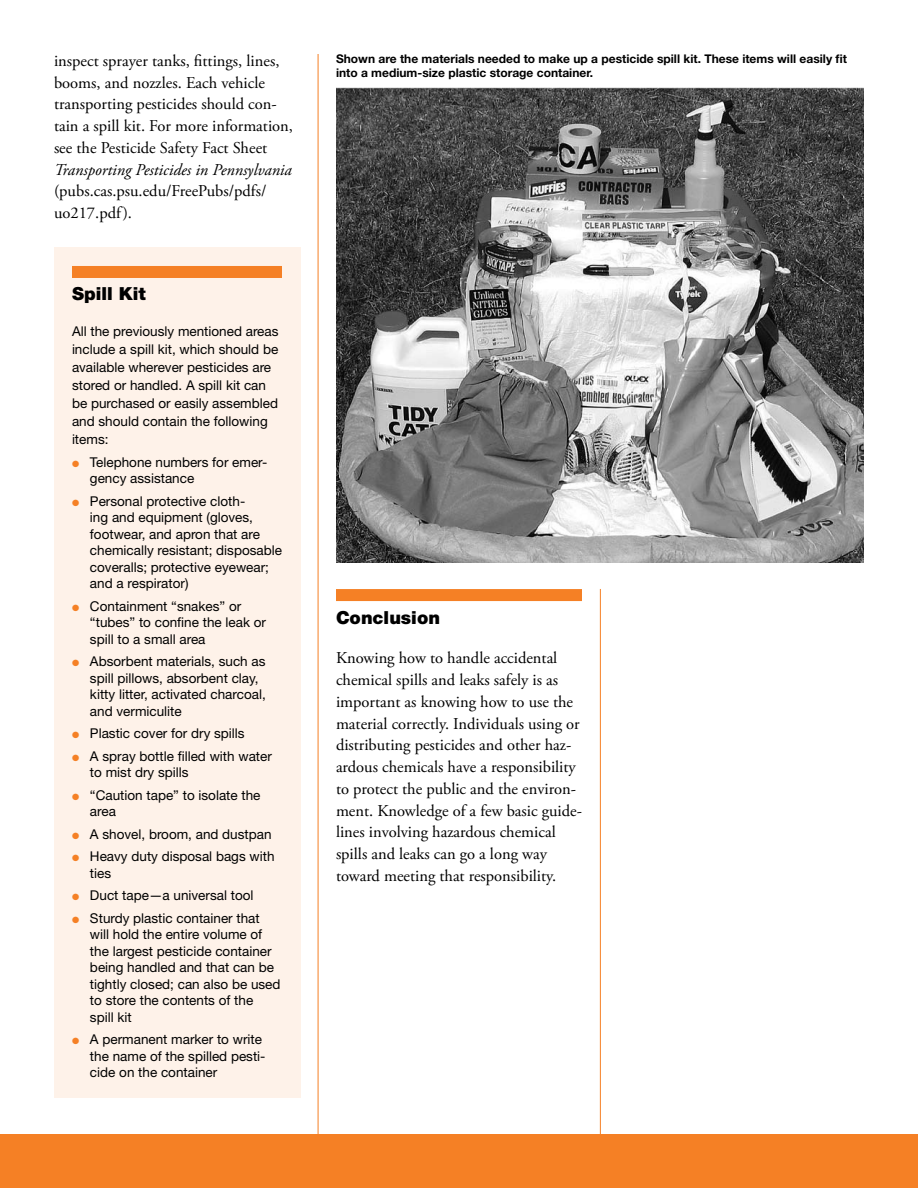
<style>
.page{position:relative;width:918px;height:1188px;background:#fff}
.page>*{position:absolute;margin:0;border:0;box-sizing:border-box;transform-origin:0 0}
.t1{font:900 18px "Helvetica Neue LT Std";color:#000}
.t2{font:16.5px/21.8px "Adobe Garamond Pro";color:#000}
.t3{font:italic 16.5px "Adobe Garamond Pro";color:#000}
.t4{font:13.5px/16.5px "Helvetica Neue LT Std";color:#000}
.t5{font:700 12px/14.4px "Helvetica Neue LT Std";color:#000}
.s1{color:#f58025}
</style>
<div class="page">
<div style="left:54px;top:247px;width:246px;height:851px;background:#fef2e9"></div>
<hr style="left:318px;top:54px;width:1px;height:1097px;background:#f58025">
<div style="left:0;top:1134px;width:918px;height:54px;background:#f58025"></div>
<div style="left:72px;top:266px;width:210px;height:12px;background:#f58025"></div>
<div style="left:336px;top:589px;width:246px;height:12px;background:#f58025"></div>
<hr style="left:600px;top:589px;width:1px;height:555px;background:#f58025">
<img style="left:336px;top:88px;width:528px;height:474px">
<p class="t2" style="left:54px;top:50px;width:241px">inspect sprayer tanks, fittings, lines, booms, and nozzles. Each vehicle transporting pesticides should con&shy;tain a spill kit. For more information, see the Pesticide Safety Fact Sheet</p>
<p class="t3" style="left:54px;top:160px;width:239px">Transporting Pesticides in Pennsylvania</p>
<p class="t2" style="left:54px;top:181px;width:214px">(pubs.cas.psu.edu/FreePubs/pdfs/ uo217.pdf).</p>
<h1 class="t1" style="left:72px;top:283px;width:75px">Spill Kit</h1>
<p class="t4" style="left:72px;top:322px;width:208px;line-height:18px">All the previously mentioned areas include a spill kit, which should be available wherever pesticides are stored or handled. A spill kit can be purchased or easily assembled and should contain the following items:</p>
<p class="t4" style="left:90px;top:454px;width:179px;text-indent:-18px"><span class="s1">●</span> Telephone numbers for emer&shy;gency assistance</p>
<p class="t4" style="left:90px;top:493px;width:194px;text-indent:-18px"><span class="s1">●</span> Personal protective cloth-<br>ing and equipment (gloves, footwear, and apron that are chemically resistant; disposable coveralls; protective eyewear; and a respirator)</p>
<p class="t4" style="left:90px;top:598px;width:178px;text-indent:-18px"><span class="s1">●</span> Containment “snakes” or “tubes” to confine the leak or spill to a small area</p>
<p class="t4" style="left:90px;top:653px;width:177px;text-indent:-18px"><span class="s1">●</span> Absorbent materials, such as spill pillows, absorbent clay, kitty litter, activated charcoal, and vermiculite</p>
<p class="t4" style="left:72px;top:725px;width:174px"><span class="s1">●</span> Plastic cover for dry spills</p>
<p class="t4" style="left:90px;top:748px;width:183px;text-indent:-18px"><span class="s1">●</span> A spray bottle filled with water to mist dry spills</p>
<p class="t4" style="left:90px;top:787px;width:172px;text-indent:-18px"><span class="s1">●</span> “Caution tape” to isolate the area</p>
<p class="t4" style="left:72px;top:826px;width:201px"><span class="s1">●</span> A shovel, broom, and dustpan</p>
<p class="t4" style="left:90px;top:848px;width:186px;text-indent:-18px"><span class="s1">●</span> Heavy duty disposal bags with ties</p>
<p class="t4" style="left:72px;top:887px;width:183px"><span class="s1">●</span> Duct tape—a universal tool</p>
<p class="t4" style="left:90px;top:910px;width:192px;text-indent:-18px"><span class="s1">●</span> Sturdy plastic container that will hold the entire volume of the largest pesticide container being handled and that can be tightly closed; can also be used to store the contents of the<br>spill kit</p>
<p class="t4" style="left:90px;top:1031px;width:177px;text-indent:-18px"><span class="s1">●</span> A permanent marker to write the name of the spilled pesti&shy;cide on the container</p>
<p class="t5" style="left:336px;top:51px;width:513px">Shown are the materials needed to make up a pesticide spill kit. These items will easily fit into a medium-size plastic storage container.</p>
<h1 class="t1" style="left:336px;top:606px;width:106px">Conclusion</h1>
<p class="t2" style="left:336px;top:648px;width:247px">Knowing how to handle accidental chemical spills and leaks safely is as important as knowing how to use the material correctly. Individuals using or distributing pesticides and other haz&shy;ardous chemicals have a responsibility to protect the public and the environ&shy;ment. Knowledge of a few basic guide&shy;lines involving hazardous chemical spills and leaks can go a long way toward meeting that responsibility.</p>
</div>
